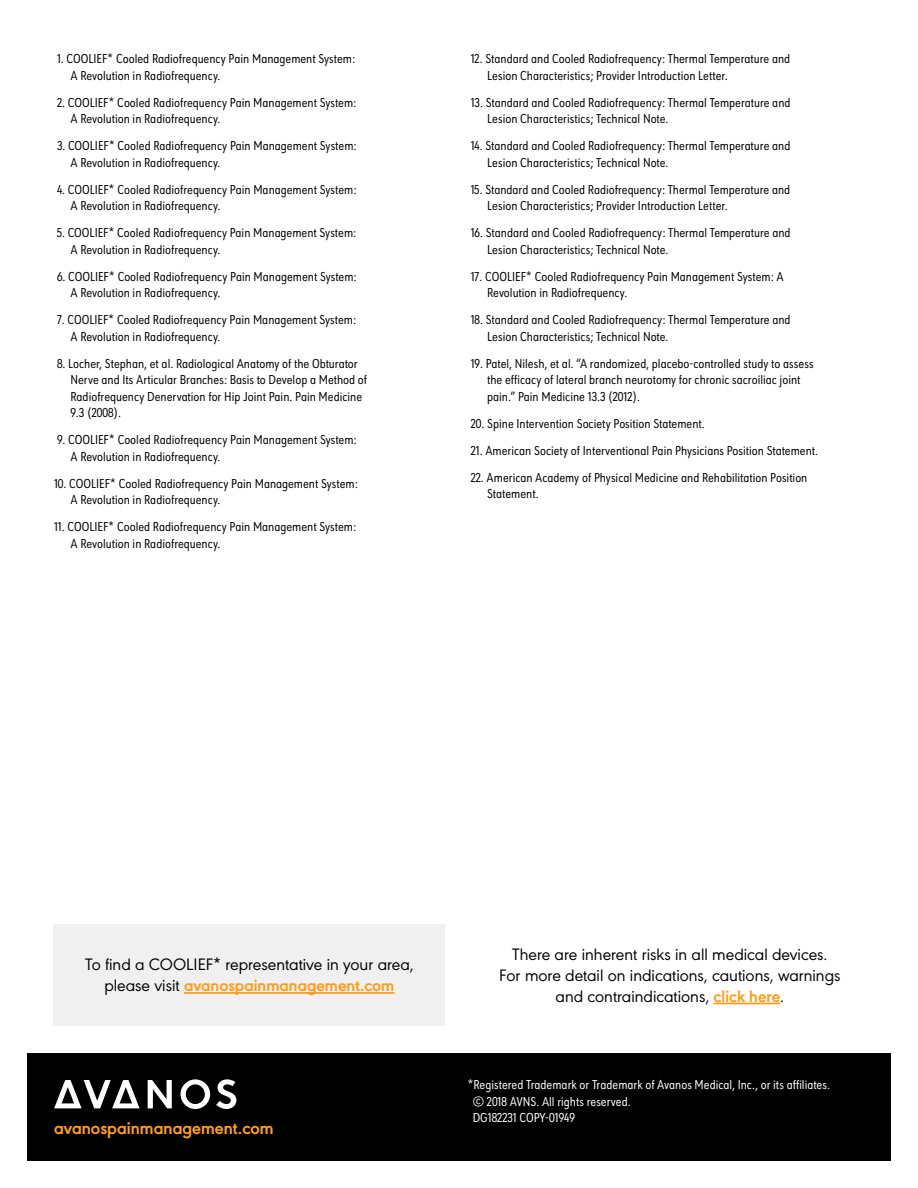
<style>
.page{position:relative;width:918px;height:1188px;background:#fff}
.page>*{position:absolute;margin:0;border:0;box-sizing:border-box;transform-origin:0 0}
.t1{font:700 18px "Avanos Sans";color:#ff9e1c}
.AV_Body_Copy_-_11_5{font:17.25px/21px "Avanos Sans";color:#000;text-align:center}
.AV_Small_print_-_8_1{font:13.5px/16.5px "Avanos Sans Cond";color:#000}
.AV_Small_print_-_8_1-2{font:13.5px/16.5px "Avanos Sans Cond";color:#fff}
.s1{font-weight:700;color:#ff9e1c}
</style>
<div class="page">
<div style="left:27px;top:1053px;width:864px;height:108px;background:#000"></div>
<svg style="left:54px;top:1080px;width:86px;height:28px"></svg>
<svg style="left:148px;top:1080px;width:24px;height:28px"></svg>
<svg style="left:180px;top:1079px;width:30px;height:30px"></svg>
<svg style="left:216px;top:1079px;width:20px;height:30px"></svg>
<hr style="left:714px;top:1003px;width:66px;height:1px;background:#ff9e1c">
<div style="left:54px;top:924px;width:391px;height:102px;background:#f0f0f0"></div>
<hr style="left:184px;top:992px;width:210px;height:2px;background:#ff9e1c">
<p class="AV_Small_print_-_8_1" style="left:70px;top:50px;width:286px;text-indent:-14px">1. COOLIEF* Cooled Radiofrequency Pain Management System:<br>A Revolution in Radiofrequency.</p>
<p class="AV_Small_print_-_8_1" style="left:70px;top:93px;width:287px;text-indent:-14px">2. COOLIEF* Cooled Radiofrequency Pain Management System:<br>A Revolution in Radiofrequency.</p>
<p class="AV_Small_print_-_8_1" style="left:70px;top:137px;width:287px;text-indent:-14px">3. COOLIEF* Cooled Radiofrequency Pain Management System:<br>A Revolution in Radiofrequency.</p>
<p class="AV_Small_print_-_8_1" style="left:70px;top:180px;width:287px;text-indent:-14px">4. COOLIEF* Cooled Radiofrequency Pain Management System:<br>A Revolution in Radiofrequency.</p>
<p class="AV_Small_print_-_8_1" style="left:70px;top:224px;width:287px;text-indent:-14px">5. COOLIEF* Cooled Radiofrequency Pain Management System:<br>A Revolution in Radiofrequency.</p>
<p class="AV_Small_print_-_8_1" style="left:70px;top:267px;width:288px;text-indent:-14px">6. COOLIEF* Cooled Radiofrequency Pain Management System:<br>A Revolution in Radiofrequency.</p>
<p class="AV_Small_print_-_8_1" style="left:70px;top:311px;width:287px;text-indent:-14px">7. COOLIEF* Cooled Radiofrequency Pain Management System:<br>A Revolution in Radiofrequency.</p>
<p class="AV_Small_print_-_8_1" style="left:70px;top:354px;width:298px;text-indent:-14px">8. Locher, Stephan, et al. Radiological Anatomy of the Obturator Nerve and Its Articular Branches: Basis to Develop a Method of Radiofrequency Denervation for Hip Joint Pain. Pain Medicine 9.3 (2008).</p>
<p class="AV_Small_print_-_8_1" style="left:70px;top:431px;width:288px;text-indent:-14px">9. COOLIEF* Cooled Radiofrequency Pain Management System:<br>A Revolution in Radiofrequency.</p>
<p class="AV_Small_print_-_8_1" style="left:70px;top:474px;width:289px;text-indent:-16px">10. COOLIEF* Cooled Radiofrequency Pain Management System:<br>A Revolution in Radiofrequency.</p>
<p class="AV_Small_print_-_8_1" style="left:70px;top:518px;width:287px;text-indent:-16px">11. COOLIEF* Cooled Radiofrequency Pain Management System:<br>A Revolution in Radiofrequency.</p>
<p class="AV_Small_print_-_8_1" style="left:487px;top:50px;width:305px;text-indent:-16px">12. Standard and Cooled Radiofrequency: Thermal Temperature and<br>Lesion Characteristics; Provider Introduction Letter.</p>
<p class="AV_Small_print_-_8_1" style="left:487px;top:93px;width:305px;text-indent:-16px">13. Standard and Cooled Radiofrequency: Thermal Temperature and<br>Lesion Characteristics; Technical Note.</p>
<p class="AV_Small_print_-_8_1" style="left:487px;top:137px;width:305px;text-indent:-16px">14. Standard and Cooled Radiofrequency: Thermal Temperature and<br>Lesion Characteristics; Technical Note.</p>
<p class="AV_Small_print_-_8_1" style="left:487px;top:180px;width:305px;text-indent:-16px">15. Standard and Cooled Radiofrequency: Thermal Temperature and<br>Lesion Characteristics; Provider Introduction Letter.</p>
<p class="AV_Small_print_-_8_1" style="left:487px;top:224px;width:305px;text-indent:-16px">16. Standard and Cooled Radiofrequency: Thermal Temperature and<br>Lesion Characteristics; Technical Note.</p>
<p class="AV_Small_print_-_8_1" style="left:487px;top:267px;width:298px;text-indent:-16px">17. COOLIEF* Cooled Radiofrequency Pain Management System: A<br>Revolution in Radiofrequency.</p>
<p class="AV_Small_print_-_8_1" style="left:487px;top:311px;width:305px;text-indent:-16px">18. Standard and Cooled Radiofrequency: Thermal Temperature and<br>Lesion Characteristics; Technical Note.</p>
<p class="AV_Small_print_-_8_1" style="left:487px;top:354px;width:328px;text-indent:-16px">19. Patel, Nilesh, et al. “A randomized, placebo-controlled study to assess the efficacy of lateral branch neurotomy for chronic sacroiliac joint pain.” Pain Medicine 13.3 (2012).</p>
<p class="AV_Small_print_-_8_1" style="left:471px;top:414px;width:236px">20. Spine Intervention Society Position Statement.</p>
<p class="AV_Small_print_-_8_1" style="left:471px;top:441px;width:349px">21. American Society of Interventional Pain Physicians Position Statement.</p>
<p class="AV_Small_print_-_8_1" style="left:487px;top:468px;width:322px;text-indent:-16px">22. American Academy of Physical Medicine and Rehabilitation Position<br>Statement.</p>
<p class="AV_Body_Copy_-_11_5" style="left:85px;top:953px;width:330px">To find a COOLIEF* representative in your area, please visit <span class="s1">avanospainmanagement.com</span></p>
<p class="t1" style="left:54px;top:1114px;width:221px">avanospainmanagement.com</p>
<p class="AV_Body_Copy_-_11_5" style="left:499px;top:942px;width:343px">There are inherent risks in all medical devices.<br>For more detail on indications, cautions, warnings and contraindications, <span class="s1">click here</span>.</p>
<p class="AV_Small_print_-_8_1-2" style="left:473px;top:1076px;width:359px;text-indent:-5px">*Registered Trademark or Trademark of Avanos Medical, Inc., or its affiliates. © 2018 AVNS. All rights reserved.</p>
<p class="AV_Small_print_-_8_1-2" style="left:473px;top:1109px;width:104px">DG182231 COPY-01949</p>
</div>
